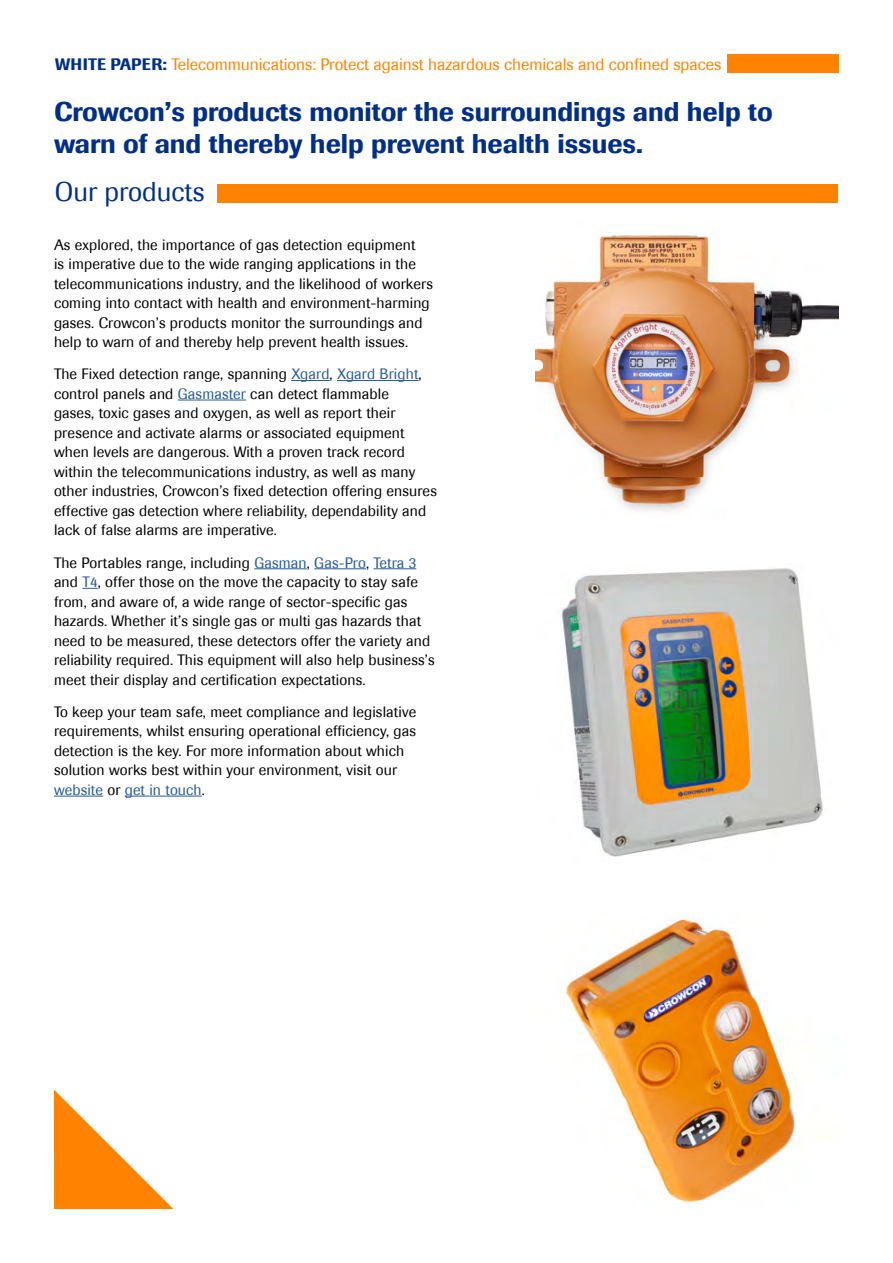
<style>
.page{position:relative;width:893px;height:1263px;background:#fff}
.page>*{position:absolute;margin:0;border:0;box-sizing:border-box;transform-origin:0 0}
.t1{font:500 27px/32.4px "Imago";color:#002f87}
.t2{font:27px "Imago";color:#002f87}
.t3{font:16.5px "Imago";color:#ff8300}
.t4{font:15px/19.5px "Imago";letter-spacing:.01em;color:#000}
.s1{font-weight:500;color:#002f87}
.s2{color:#275b9b}
</style>
<div class="page">
<div style="left:727px;top:54px;width:112px;height:18px;background:#ff8300"></div>
<div style="left:218px;top:185px;width:620px;height:18px;background:#ff8300"></div>
<hr style="left:291px;top:380px;width:39px;height:1px;background:#275b9b">
<hr style="left:337px;top:380px;width:82px;height:1px;background:#275b9b">
<hr style="left:178px;top:400px;width:68px;height:1px;background:#275b9b">
<hr style="left:254px;top:568px;width:53px;height:1px;background:#275b9b">
<hr style="left:314px;top:568px;width:52px;height:1px;background:#275b9b">
<hr style="left:373px;top:568px;width:43px;height:1px;background:#275b9b">
<svg style="left:82px;top:588px;width:16px;height:1px"></svg>
<hr style="left:54px;top:796px;width:49px;height:1px;background:#275b9b">
<hr style="left:125px;top:796px;width:77px;height:1px;background:#275b9b">
<svg style="left:54px;top:1090px;width:119px;height:119px"></svg>
<img style="left:536px;top:235px;width:303px;height:277px">
<img style="left:562px;top:568px;width:261px;height:289px">
<img style="left:565px;top:918px;width:231px;height:284px">
<p class="t3" style="left:55px;top:55px;width:668px"><span class="s1">WHITE PAPER:</span> Telecommunications: Protect against hazardous chemicals and confined spaces</p>
<h1 class="t1" style="left:54px;top:95px;width:720px">Crowcon’s products monitor the surroundings and help to warn of and thereby help prevent health issues.</h1>
<h1 class="t2" style="left:55px;top:176px;width:151px">Our products</h1>
<p class="t4" style="left:54px;top:235px;width:380px">As explored, the importance of gas detection equipment<br>is imperative due to the wide ranging applications in the telecommunications industry, and the likelihood of workers coming into contact with health and environment-harming gases. Crowcon’s products monitor the surroundings and help to warn of and thereby help prevent health issues.</p>
<p class="t4" style="left:54px;top:364px;width:385px">The Fixed detection range, spanning <span class="s2">Xgard</span>, <span class="s2">Xgard Bright</span>, control panels and <span class="s2">Gasmaster</span> can detect flammable<br>gases, toxic gases and oxygen, as well as report their presence and activate alarms or associated equipment when levels are dangerous. With a proven track record within the telecommunications industry, as well as many other industries, Crowcon’s fixed detection offering ensures effective gas detection where reliability, dependability and lack of false alarms are imperative.</p>
<p class="t4" style="left:54px;top:553px;width:382px">The Portables range, including <span class="s2">Gasman</span>, <span class="s2">Gas-Pro</span>, <span class="s2">Tetra 3 </span>and <span class="s2">T4</span>, offer those on the move the capacity to stay safe from, and aware of, a wide range of sector-specific gas hazards. Whether it’s single gas or multi gas hazards that need to be measured, these detectors offer the variety and reliability required. This equipment will also help business’s meet their display and certification expectations.</p>
<p class="t4" style="left:54px;top:702px;width:364px">To keep your team safe, meet compliance and legislative requirements, whilst ensuring operational efficiency, gas detection is the key. For more information about which solution works best within your environment, visit our <span class="s2">website</span> or <span class="s2">get in touch</span>.</p>
</div>
